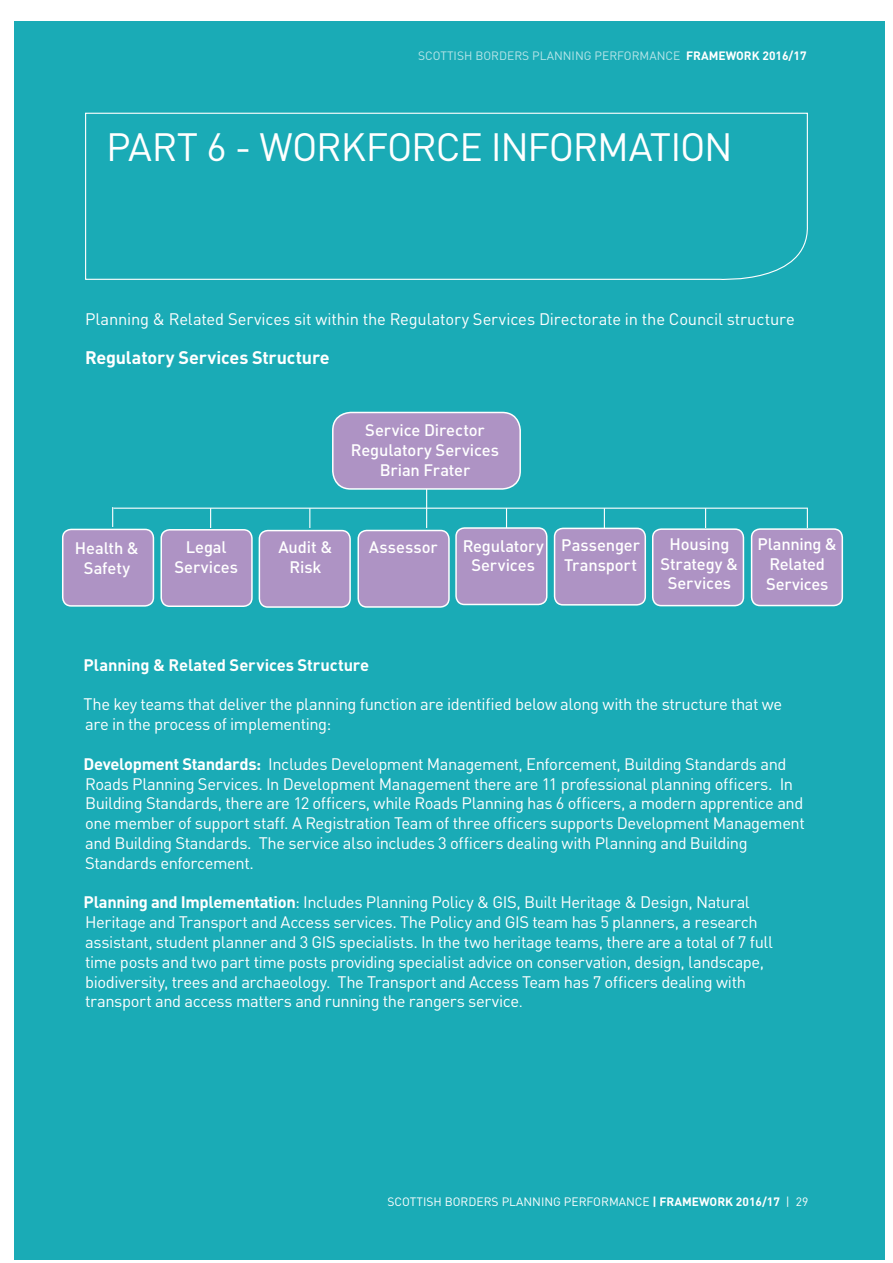
<style>
.page{position:relative;width:893px;height:1263px;background:#fff}
.page>*{position:absolute;margin:0;border:0;box-sizing:border-box;transform-origin:0 0}
.t1{font:39px "DIN";letter-spacing:-.03em;color:#fff}
.t2{font:700 18px "DIN";letter-spacing:-.01em;color:#fff}
.t3{font:16.5px/19.8px "DIN";letter-spacing:-.025em;color:#fff}
.t4{font:500 16.5px/19.8px "DIN";letter-spacing:-.01em;color:#fff;text-align:center}
.t5{font:700 16.5px "DIN";letter-spacing:-.005em;color:#fff}
.t6{font:12px "DIN";color:#fff}
.t7{font:12px "DIN";color:#bae6e9}
.s1{font-weight:700;color:#fff}
.s2{font-weight:700}
.s3{font-size:15px}
</style>
<div class="page">
<div style="left:14px;top:21px;width:870px;height:1239px;background:#1aabb6"></div>
<hr style="left:426px;top:413px;width:1px;height:115px;background:#fff">
<svg style="left:85px;top:112px;width:723px;height:168px"></svg>
<div style="left:333px;top:412px;width:187px;height:77px;background:#ae93c4;border-radius:18px"></div>
<div style="left:332px;top:412px;width:189px;height:78px;border:2px solid #fff;border-radius:18px"></div>
<div style="left:63px;top:529px;width:90px;height:77px;background:#ae93c4;border-radius:9px"></div>
<div style="left:62px;top:529px;width:92px;height:78px;border:2px solid #fff;border-radius:9px"></div>
<div style="left:161px;top:530px;width:91px;height:76px;background:#ae93c4;border-radius:9px"></div>
<div style="left:160px;top:529px;width:93px;height:78px;border:2px solid #fff;border-radius:9px"></div>
<div style="left:259px;top:531px;width:91px;height:76px;background:#ae93c4;border-radius:9px"></div>
<div style="left:259px;top:530px;width:92px;height:78px;border:2px solid #fff;border-radius:9px"></div>
<div style="left:358px;top:530px;width:91px;height:77px;background:#ae93c4;border-radius:9px"></div>
<div style="left:357px;top:530px;width:93px;height:78px;border:2px solid #fff;border-radius:9px"></div>
<div style="left:456px;top:528px;width:91px;height:76px;background:#ae93c4;border-radius:9px"></div>
<div style="left:455px;top:527px;width:92px;height:78px;border:2px solid #fff;border-radius:9px"></div>
<div style="left:555px;top:528px;width:90px;height:77px;background:#ae93c4;border-radius:9px"></div>
<div style="left:554px;top:528px;width:92px;height:78px;border:2px solid #fff;border-radius:9px"></div>
<div style="left:653px;top:529px;width:90px;height:77px;background:#ae93c4;border-radius:9px"></div>
<div style="left:652px;top:528px;width:92px;height:78px;border:2px solid #fff;border-radius:9px"></div>
<div style="left:752px;top:529px;width:90px;height:76px;background:#ae93c4;border-radius:9px"></div>
<div style="left:751px;top:528px;width:92px;height:78px;border:2px solid #fff;border-radius:9px"></div>
<hr style="left:113px;top:508px;width:695px;height:1px;background:#fff">
<svg style="left:112px;top:507px;width:1px;height:20px"></svg>
<svg style="left:210px;top:508px;width:1px;height:20px"></svg>
<svg style="left:309px;top:508px;width:1px;height:20px"></svg>
<svg style="left:506px;top:508px;width:1px;height:20px"></svg>
<svg style="left:604px;top:508px;width:1px;height:20px"></svg>
<svg style="left:705px;top:508px;width:1px;height:20px"></svg>
<svg style="left:807px;top:508px;width:1px;height:20px"></svg>
<p class="t7" style="left:418px;top:49px;width:390px">SCOTTISH BORDERS PLANNING PERFORMANCE <span class="s1">FRAMEWORK 2016/17</span></p>
<h1 class="t1" style="left:106px;top:123px;width:628px">PART 6 - WORKFORCE INFORMATION</h1>
<p class="t3" style="left:85px;top:308px;width:711px">Planning &amp; Related Services sit within the Regulatory Services Directorate in the Council structure</p>
<p class="t2" style="left:85px;top:346px;width:246px">Regulatory Services Structure</p>
<p class="t4" style="left:351px;top:420px;width:150px">Service Director<br>Regulatory Services<br>Brian Frater</p>
<p class="t4" style="left:75px;top:538px;width:66px">Health &amp;<br>Safety</p>
<p class="t4" style="left:175px;top:537px;width:65px">Legal<br>Services</p>
<p class="t4" style="left:278px;top:537px;width:55px">Audit &amp;<br>Risk</p>
<p class="t4" style="left:369px;top:537px;width:70px">Assessor</p>
<p class="t4" style="left:463px;top:535px;width:83px">Regulatory<br>Services</p>
<p class="t4" style="left:561px;top:534px;width:80px;text-align:left">Passenger<br>Transport</p>
<p class="t4" style="left:661px;top:533px;width:79px">Housing<br>Strategy &amp;<br>Services</p>
<p class="t4" style="left:758px;top:534px;width:81px">Planning &amp;<br>Related<br>Services</p>
<p class="t5" style="left:84px;top:654px;width:287px">Planning &amp; Related Services Structure</p>
<p class="t3" style="left:84px;top:694px;width:700px">The key teams that deliver the planning function are identified below along with the structure that we are in the process of implementing:</p>
<p class="t3" style="left:84px;top:754px;width:723px"><span class="s2">Development Standards:</span> Includes Development Management, Enforcement, Building Standards and Roads Planning Services. In Development Management there are 11 professional planning officers. In Building Standards, there are 12 officers, while Roads Planning has 6 officers, a modern apprentice and one member of support staff. A Registration Team of three officers supports Development Management and Building Standards. The service also includes 3 officers dealing with Planning and Building Standards enforcement.</p>
<p class="t3" style="left:84px;top:892px;width:691px"><span class="s2">Planning and Implementation</span>: Includes Planning Policy &amp; GIS, Built Heritage &amp; Design, Natural Heritage and Transport and Access services. The Policy and GIS team has 5 planners, a research assistant, student planner and 3 GIS specialists. In the two heritage teams, there are a total of 7 full time posts and two part time posts providing specialist advice on conservation, design, landscape, biodiversity, trees and archaeology. The Transport and Access Team has 7 officers dealing with transport and access matters and running the rangers service<span class="s3">.</span></p>
<p class="t6" style="left:388px;top:1194px;width:422px">SCOTTISH BORDERS PLANNING PERFORMANCE <span class="s2">| FRAMEWORK 2016/17</span> | 29</p>
</div>
